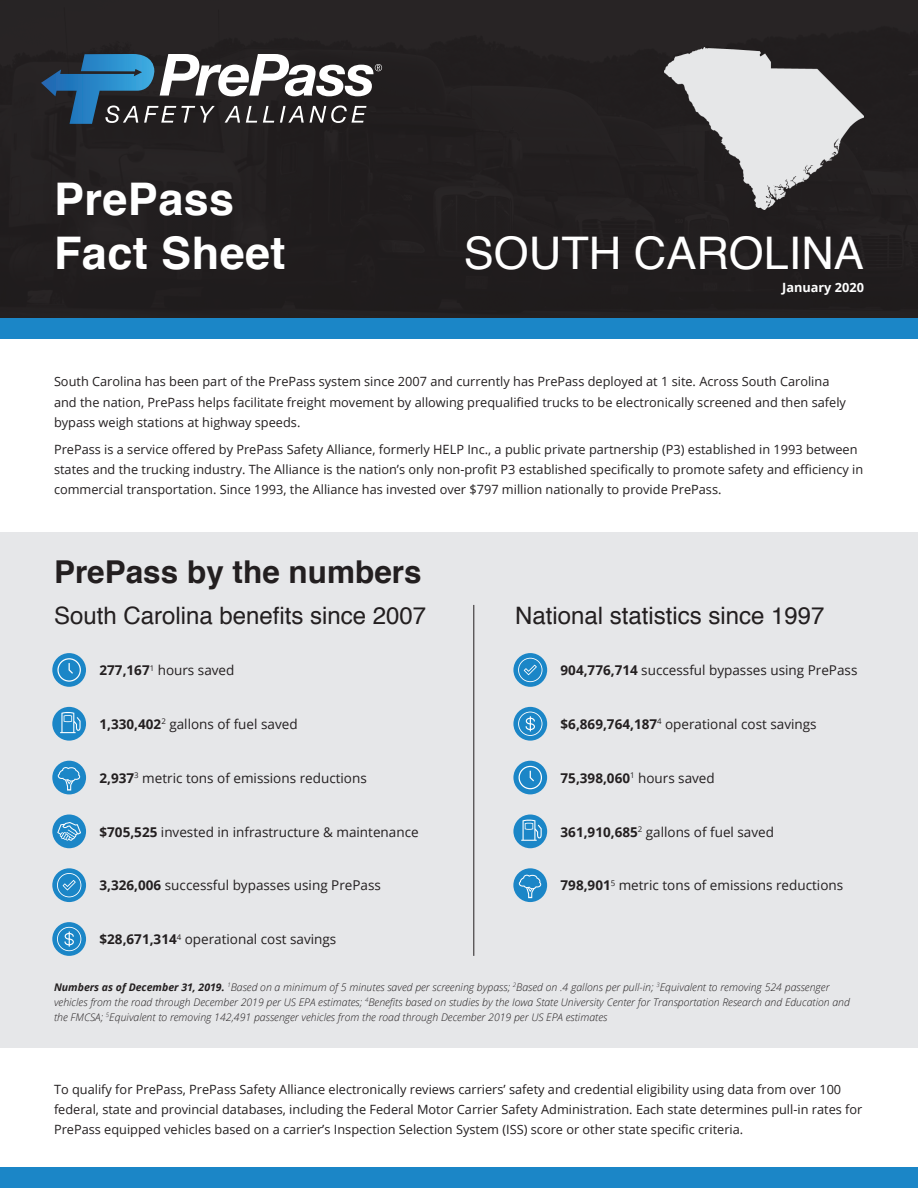
<style>
.page{position:relative;width:918px;height:1188px;background:#fff}
.page>*{position:absolute;margin:0;border:0;box-sizing:border-box;transform-origin:0 0}
.t1{font:700 45px "Helvetica";letter-spacing:.01em;color:#fff}
.t2{font:45px "Helvetica";color:#fff}
.t3{font:700 31.5px "Helvetica";color:#231f20}
.t4{font:24px "Helvetica";color:#231f20}
.t5{font:13.5px "Open Sans";color:#231f20}
.t6{font:700 13.5px "Open Sans";color:#231f20}
.t7{font:12.75px/20.2px "Open Sans";color:#231f20}
.t8{font:700 12.75px "Open Sans";color:#fff}
.t9{font:italic 300 10.5px/15px "Open Sans";color:#231f20}
.s1{font-weight:700}
.s2{font-weight:400}
</style>
<div class="page">
<div style="left:0;top:532px;width:918px;height:516px;background:#e6e7e9"></div>
<hr style="left:473px;top:605px;width:1px;height:351px;background:#231f20">
<div style="left:0;top:0;width:918px;height:319px;background:#221f20"></div>
<div style="left:0;top:1168px;width:918px;height:20px;background:#1b86c7"></div>
<div style="left:0;top:319px;width:918px;height:20px;background:#1b86c7"></div>
<img style="left:664px;top:47px;width:200px;height:162px">
<svg style="left:41px;top:54px;width:341px;height:70px"></svg>
<div style="left:42px;top:167px;width:257px;height:117px;background:#231f20"></div>
<div style="left:452px;top:221px;width:425px;height:63px;background:#231f20"></div>
<div style="left:513px;top:815px;width:34px;height:33px;background:#1b86c7;border-radius:50%"></div>
<svg style="left:521px;top:819px;width:21px;height:22px"></svg>
<div style="left:513px;top:761px;width:34px;height:33px;background:#1b86c7;border-radius:50%"></div>
<svg style="left:519px;top:766px;width:23px;height:23px"></svg>
<div style="left:513px;top:868px;width:34px;height:34px;background:#1b86c7;border-radius:50%"></div>
<svg style="left:519px;top:875px;width:22px;height:23px"></svg>
<svg style="left:513px;top:653px;width:34px;height:34px"></svg>
<svg style="left:518px;top:658px;width:24px;height:24px"></svg>
<svg style="left:513px;top:707px;width:34px;height:34px"></svg>
<svg style="left:518px;top:712px;width:24px;height:24px"></svg>
<div style="left:52px;top:707px;width:34px;height:34px;background:#1b86c7;border-radius:50%"></div>
<svg style="left:60px;top:712px;width:21px;height:21px"></svg>
<div style="left:52px;top:653px;width:34px;height:34px;background:#1b86c7;border-radius:50%"></div>
<svg style="left:57px;top:658px;width:24px;height:24px"></svg>
<div style="left:52px;top:761px;width:34px;height:33px;background:#1b86c7;border-radius:50%"></div>
<svg style="left:58px;top:767px;width:22px;height:24px"></svg>
<svg style="left:52px;top:868px;width:34px;height:34px"></svg>
<svg style="left:57px;top:873px;width:24px;height:24px"></svg>
<div style="left:52px;top:815px;width:34px;height:33px;background:#1b86c7;border-radius:50%"></div>
<svg style="left:57px;top:822px;width:24px;height:19px"></svg>
<svg style="left:52px;top:922px;width:34px;height:34px"></svg>
<svg style="left:57px;top:927px;width:24px;height:24px"></svg>
<p class="t1" style="left:54px;top:162px;width:182px">PrePass</p>
<p class="t1" style="left:54px;top:216px;width:233px">Fact Sheet</p>
<p class="t2" style="left:464px;top:218px;width:402px">SOUTH CAROLINA</p>
<p class="t8" style="left:782px;top:278px;width:83px">January 2020</p>
<p class="t7" style="left:54px;top:371px;width:794px">South Carolina has been part of the PrePass system since 2007 and currently has PrePass deployed at 1 site. Across South Carolina and the nation, PrePass helps facilitate freight movement by allowing prequalified trucks to be electronically screened and then safely bypass weigh stations at highway speeds.</p>
<p class="t7" style="left:54px;top:439px;width:811px">PrePass is a service offered by PrePass Safety Alliance, formerly HELP Inc., a public private partnership (P3) established in 1993 between states and the trucking industry. The Alliance is the nation’s only non-profit P3 established specifically to promote safety and efficiency in commercial transportation. Since 1993, the Alliance has invested over $797 million nationally to provide PrePass.</p>
<p class="t3" style="left:54px;top:547px;width:369px">PrePass by the numbers</p>
<p class="t4" style="left:54px;top:597px;width:374px">South Carolina benefits since 2007</p>
<p class="t4" style="left:515px;top:597px;width:311px">National statistics since 1997</p>
<p class="t5" style="left:100px;top:661px;width:136px"><span class="s1">277,167</span><sup>1</sup> hours saved</p>
<p class="t5" style="left:561px;top:661px;width:298px"><span class="s1">904,776,714</span> successful bypasses using PrePass</p>
<p class="t5" style="left:100px;top:715px;width:200px"><span class="s1">1,330,402</span><sup>2</sup> gallons of fuel saved</p>
<p class="t5" style="left:561px;top:715px;width:258px"><span class="s1">$6,869,764,187</span><sup>4</sup> operational cost savings</p>
<p class="t5" style="left:100px;top:769px;width:269px"><span class="s1">2,937</span><sup>3</sup> metric tons of emissions reductions</p>
<p class="t6" style="left:561px;top:768px;width:156px">75,398,060<sup>1</sup> <span class="s2">hours saved</span></p>
<p class="t5" style="left:100px;top:822px;width:321px"><span class="s1">$705,525</span> invested in infrastructure &amp; maintenance</p>
<p class="t5" style="left:561px;top:822px;width:215px"><span class="s1">361,910,685</span><sup>2</sup> gallons of fuel saved</p>
<p class="t5" style="left:100px;top:876px;width:283px"><span class="s1">3,326,006</span> successful bypasses using PrePass</p>
<p class="t5" style="left:561px;top:876px;width:284px"><span class="s1">798,901</span><sup>5</sup> metric tons of emissions reductions</p>
<p class="t5" style="left:100px;top:930px;width:238px"><span class="s1">$28,671,314</span><sup>4</sup> operational cost savings</p>
<p class="t9" style="left:54px;top:979px;width:797px"><span class="s1">Numbers as of December 31, 2019.</span> <sup>1</sup>Based on a minimum of 5 minutes saved per screening bypass; <sup>2</sup>Based on .4 gallons per pull-in; <sup>3</sup>Equivalent to removing 524 passenger vehicles from the road through December 2019 per US EPA estimates; <sup>4</sup>Benefits based on studies by the Iowa State University Center for Transportation Research and Education and the FMCSA; <sup>5</sup>Equivalent to removing 142,491 passenger vehicles from the road through December 2019 per US EPA estimates</p>
<p class="t7" style="left:54px;top:1078px;width:810px">To qualify for PrePass, PrePass Safety Alliance electronically reviews carriers’ safety and credential eligibility using data from over 100 federal, state and provincial databases, including the Federal Motor Carrier Safety Administration. Each state determines pull-in rates for<br>PrePass equipped vehicles based on a carrier’s Inspection Selection System (ISS) score or other state specific criteria.</p>
</div>
